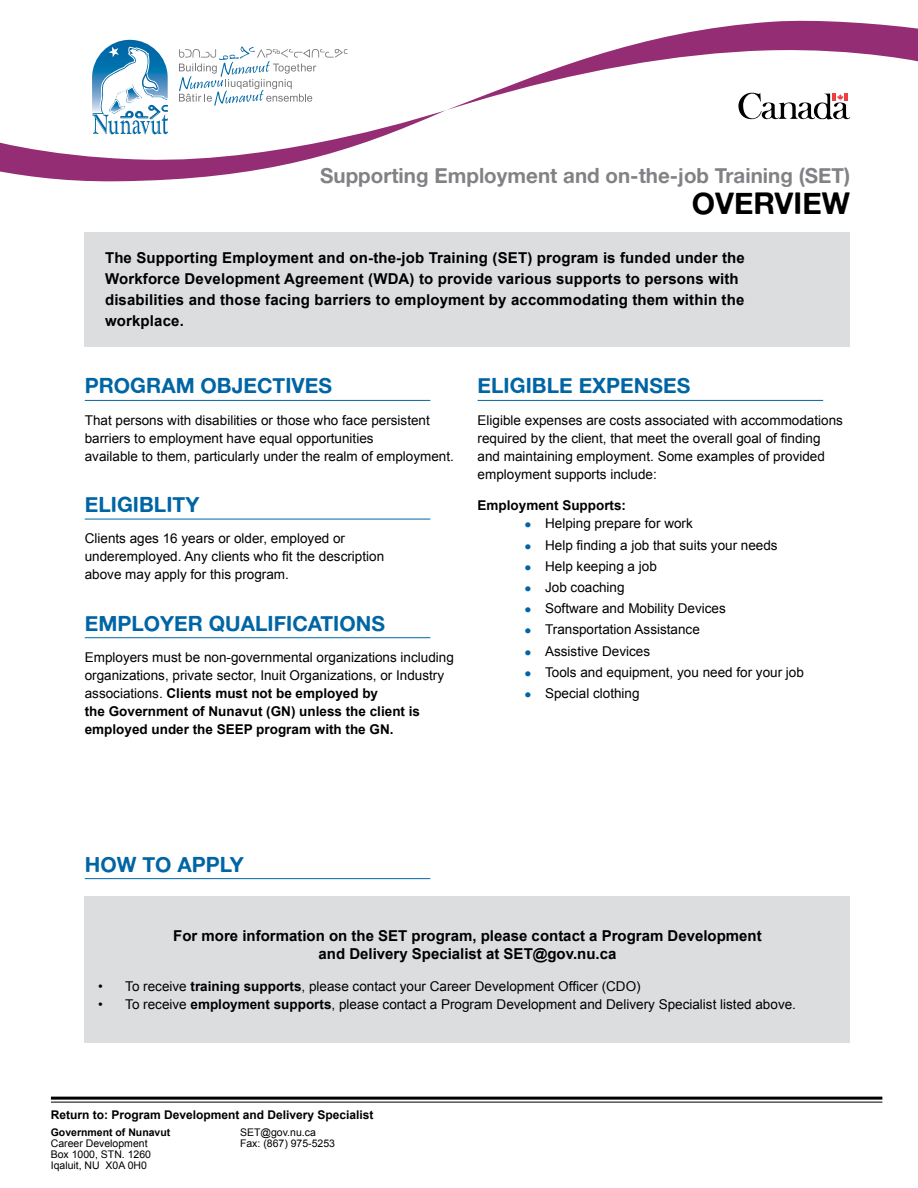
<style>
.page{position:relative;width:918px;height:1188px;background:#fff}
.page>*{position:absolute;margin:0;border:0;box-sizing:border-box;transform-origin:0 0}
.t1{font:30px "Alte Haas Grotesk Bold";color:#000}
.t2{font:21px "Alte Haas Grotesk Bold";color:#0065a4}
.t3{font:21px "Alte Haas Grotesk Bold";color:#808285}
.t4{font:700 15px/21px "Arial";letter-spacing:.01em;color:#000}
.t5{font:13.5px/18px "Arial";color:#000}
.t6{font:700 13.5px "Arial";color:#000}
.t7{font:700 12px "Arial";color:#000}
.t8{font:10.5px/11.2px "Arial";color:#000}
.t9{font:700 10.5px "Arial";color:#000}
.s1{font-weight:700}
.s2{font-weight:700;font-size:18px;color:#0065a4}
</style>
<div class="page">
<hr style="left:51px;top:1097px;width:831px;height:3px;background:#000">
<hr style="left:51px;top:1102px;width:831px;height:1px;background:#000">
<div style="left:85px;top:232px;width:765px;height:114px;background:#dcddde"></div>
<hr style="left:85px;top:400px;width:345px;height:1px;background:#0065a4">
<hr style="left:85px;top:519px;width:345px;height:1px;background:#0065a4">
<hr style="left:85px;top:637px;width:345px;height:1px;background:#0065a4">
<hr style="left:478px;top:400px;width:345px;height:1px;background:#0065a4">
<svg style="left:0;top:21px;width:918px;height:161px"></svg>
<div style="left:85px;top:896px;width:765px;height:147px;background:#dcddde"></div>
<hr style="left:85px;top:878px;width:345px;height:1px;background:#0065a4">
<h2 class="t3" style="left:320px;top:162px;width:532px">Supporting Employment and on-the-job Training (SET)</h2>
<h1 class="t1" style="left:692px;top:185px;width:160px">OVERVIEW</h1>
<p class="t4" style="left:105px;top:248px;width:641px">The Supporting Employment and on-the-job Training (SET) program is funded under the Workforce Development Agreement (WDA) to provide various supports to persons with disabilities and those facing barriers to employment by accommodating them within the workplace.</p>
<h2 class="t2" style="left:85px;top:373px;width:249px">PROGRAM OBJECTIVES</h2>
<p class="t5" style="left:85px;top:411px;width:371px">That persons with disabilities or those who face persistent barriers to employment have equal opportunities<br>available to them, particularly under the realm of employment.</p>
<h2 class="t2" style="left:85px;top:491px;width:116px">ELIGIBLITY</h2>
<p class="t5" style="left:85px;top:530px;width:301px">Clients ages 16 years or older, employed or underemployed. Any clients who fit the description above may apply for this program.</p>
<h2 class="t2" style="left:85px;top:610px;width:302px">EMPLOYER QUALIFICATIONS</h2>
<p class="t5" style="left:85px;top:648px;width:371px">Employers must be non-governmental organizations including organizations, private sector, Inuit Organizations, or Industry associations. <span class="s1">Clients must not be employed by<br>the Government of Nunavut (GN) unless the client is employed under the SEEP program with the GN.</span></p>
<h2 class="t2" style="left:478px;top:373px;width:214px">ELIGIBLE EXPENSES</h2>
<p class="t5" style="left:478px;top:411px;width:367px">Eligible expenses are costs associated with accommodations required by the client, that meet the overall goal of finding and maintaining employment. Some examples of provided employment supports include:</p>
<p class="t6" style="left:478px;top:497px;width:150px">Employment Supports:</p>
<p class="t5" style="left:525px;top:515px;width:170px"><span class="s2">•</span> Helping prepare for work</p>
<p class="t5" style="left:525px;top:536px;width:254px"><span class="s2">•</span> Help finding a job that suits your needs</p>
<p class="t5" style="left:525px;top:557px;width:134px"><span class="s2">•</span> Help keeping a job</p>
<p class="t5" style="left:525px;top:578px;width:101px"><span class="s2">•</span> Job coaching</p>
<p class="t5" style="left:525px;top:600px;width:203px"><span class="s2">•</span> Software and Mobility Devices</p>
<p class="t5" style="left:525px;top:621px;width:177px"><span class="s2">•</span> Transportation Assistance</p>
<p class="t5" style="left:525px;top:642px;width:127px"><span class="s2">•</span> Assistive Devices</p>
<p class="t5" style="left:525px;top:663px;width:281px"><span class="s2">•</span> Tools and equipment, you need for your job</p>
<p class="t5" style="left:525px;top:685px;width:116px"><span class="s2">•</span> Special clothing</p>
<h2 class="t2" style="left:85px;top:851px;width:161px">HOW TO APPLY</h2>
<p class="t4" style="left:173px;top:927px;width:590px;line-height:18px;text-align:center">For more information on the SET program, please contact a Program Development and Delivery Specialist at SET@gov.nu.ca</p>
<p class="t5" style="left:98px;top:977px;width:544px">• To receive <span class="s1">training supports</span>, please contact your Career Development Officer (CDO)</p>
<p class="t5" style="left:98px;top:995px;width:699px">• To receive <span class="s1">employment supports</span>, please contact a Program Development and Delivery Specialist listed above.</p>
<p class="t7" style="left:51px;top:1107px;width:324px">Return to: Program Development and Delivery Specialist</p>
<p class="t9" style="left:51px;top:1125px;width:121px">Government of Nunavut</p>
<p class="t8" style="left:51px;top:1138px;width:102px">Career Development<br>Box 1000, STN. 1260<br>Iqaluit, NU X0A 0H0</p>
<p class="t8" style="left:240px;top:1127px;width:97px">SET@gov.nu.ca<br>Fax: (867) 975-5253</p>
</div>
